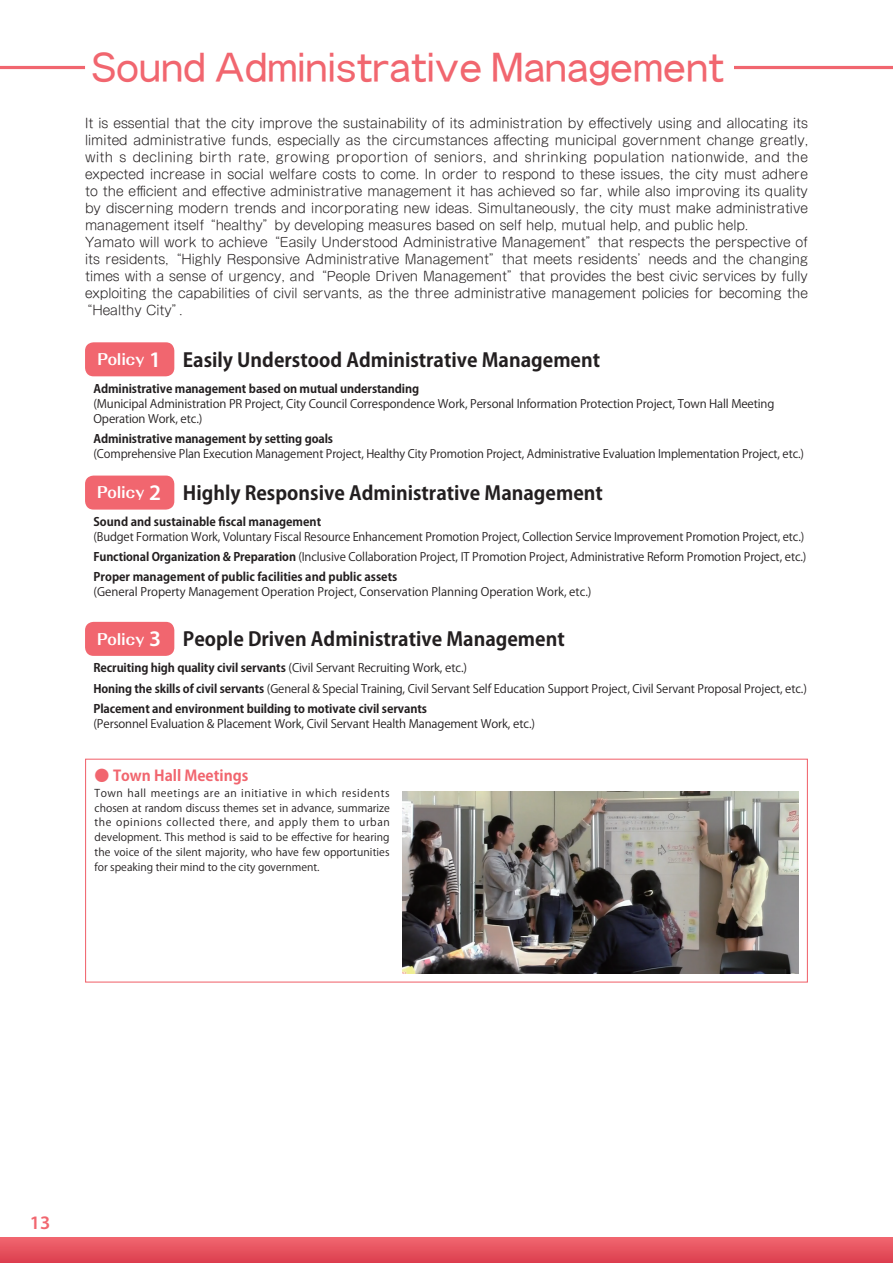
<style>
.page{position:relative;width:893px;height:1263px;background:#fff}
.page>*{position:absolute;margin:0;border:0;box-sizing:border-box;transform-origin:0 0}
.t1{font:36.15px "NIS WINKS L4 S4 83 pv RKSJ H";color:#f1666f}
.t2{font:700 19.2px "Koz Go Pr 6 N";color:#231f20}
.t3{font:600 19.2px "Myriad Pro";color:#f1666f}
.t4{font:700 14.85px "Koz Go Pr 6 N";color:#f1666f}
.t5{font:300 12.75px "Shin M Go Pro";color:#231f20}
.t6{font:300 12.75px "Shin M Go Pro";letter-spacing:.03em;color:#231f20}
.t7{font:11.7px/20.2px "Koz Go Pr 6 N";letter-spacing:-.01em;color:#231f20}
.t8{font:700 11.7px "Koz Go Pr 6 N";letter-spacing:-.01em;color:#231f20}
.t9{font:10.65px/14.9px "Koz Go Pr 6 N";color:#231f20;text-align:justify}
.s1{font-family:"Folk Pro";font-size:14.85px;color:#fff}
.s2{font-family:"Myriad Pro";font-weight:600;font-size:22.35px;color:#fff}
.s3{font-weight:700}
</style>
<div class="page">
<div style="left:0;top:1237px;width:893px;height:26px;background:linear-gradient(to bottom,#f16770,#dc404f)"></div>
<hr style="left:397px;top:66px;width:496px;height:3px;background:#f1666f">
<hr style="left:0;top:66px;width:85px;height:3px;background:#f1666f">
<div style="left:85px;top:342px;width:89px;height:34px;background:#f1666f;border-radius:9px"></div>
<div style="left:85px;top:476px;width:89px;height:34px;background:#f1666f;border-radius:9px"></div>
<div style="left:85px;top:622px;width:89px;height:34px;background:#f1666f;border-radius:9px"></div>
<div style="left:85px;top:759px;width:723px;height:223px;border:1px solid #f1666f"></div>
<img style="left:402px;top:791px;width:396px;height:182px">
<div style="left:91px;top:40px;width:642px;height:45px;background:#fff"></div>
<h1 class="t1" style="left:91px;top:49px;width:634px">Sound Administrative Management</h1>
<p class="t5" style="left:85px;top:113px;width:724px">It is essential that the city improve the sustainability of its administration by effectively using and allocating its</p>
<p class="t5" style="left:85px;top:130px;width:725px">limited administrative funds, especially as the circumstances affecting municipal government change greatly,</p>
<p class="t6" style="left:85px;top:147px;width:724px">with s declining birth rate, growing proportion of seniors, and shrinking population nationwide, and the</p>
<p class="t5" style="left:85px;top:164px;width:724px">expected increase in social welfare costs to come. In order to respond to these issues, the city must adhere</p>
<p class="t5" style="left:85px;top:181px;width:724px">to the efficient and effective administrative management it has achieved so far, while also improving its quality</p>
<p class="t5" style="left:85px;top:198px;width:724px">by discerning modern trends and incorporating new ideas. Simultaneously, the city must make administrative</p>
<p class="t5" style="left:85px;top:215px;width:665px">management itself “healthy”by developing measures based on self help, mutual help, and public help.</p>
<p class="t5" style="left:85px;top:232px;width:724px">Yamato will work to achieve “Easily Understood Administrative Management”that respects the perspective of</p>
<p class="t5" style="left:85px;top:249px;width:724px">its residents, “Highly Responsive Administrative Management”that meets residents’needs and the changing</p>
<p class="t5" style="left:85px;top:266px;width:724px">times with a sense of urgency, and “People Driven Management”that provides the best civic services by fully</p>
<p class="t5" style="left:85px;top:283px;width:724px">exploiting the capabilities of civil servants, as the three administrative management policies for becoming the</p>
<p class="t5" style="left:80px;top:300px;width:106px">“Healthy City”.</p>
<h2 class="t2" style="left:98px;top:349px;width:504px"><span class="s1">Policy</span> <span class="s2">1</span> Easily Understood Administrative Management</h2>
<p class="t8" style="left:94px;top:382px;width:327px">Administrative management based on mutual understanding</p>
<p class="t7" style="left:93px;top:396px;width:682px;line-height:14.9px">(Municipal Administration PR Project, City Council Correspondence Work, Personal Information Protection Project, Town Hall Meeting<br>Operation Work, etc.)</p>
<p class="t8" style="left:94px;top:432px;width:241px">Administrative management by setting goals</p>
<p class="t7" style="left:93px;top:444px;width:712px">(Comprehensive Plan Execution Management Project, Healthy City Promotion Project, Administrative Evaluation Implementation Project, etc.)</p>
<h2 class="t2" style="left:97px;top:482px;width:507px"><span class="s1">Policy</span> <span class="s2">2</span> Highly Responsive Administrative Management</h2>
<p class="t8" style="left:94px;top:515px;width:229px">Sound and sustainable fiscal management</p>
<p class="t7" style="left:93px;top:527px;width:715px">(Budget Formation Work, Voluntary Fiscal Resource Enhancement Promotion Project, Collection Service Improvement Promotion Project, etc.)<br><span class="s3">Functional Organization &amp; Preparation</span> (Inclusive Collaboration Project, IT Promotion Project, Administrative Reform Promotion Project, etc.)<br><span class="s3">Proper management of public facilities and public assets</span></p>
<p class="t7" style="left:94px;top:582px;width:500px">(General Property Management Operation Project, Conservation Planning Operation Work, etc.)</p>
<h2 class="t2" style="left:97px;top:628px;width:469px"><span class="s1">Policy</span> <span class="s2">3</span> People Driven Administrative Management</h2>
<p class="t7" style="left:93px;top:658px;width:715px"><span class="s3">Recruiting high quality civil servants</span> (Civil Servant Recruiting Work, etc.)<br><span class="s3">Honing the skills of civil servants</span> (General &amp; Special Training, Civil Servant Self Education Support Project, Civil Servant Proposal Project, etc.)<br><span class="s3">Placement and environment building to motivate civil servants</span></p>
<p class="t7" style="left:93px;top:714px;width:443px">(Personnel Evaluation &amp; Placement Work, Civil Servant Health Management Work, etc.)</p>
<p class="t4" style="left:95px;top:767px;width:155px">● Town Hall Meetings</p>
<p class="t9" style="left:95px;top:786px;width:297px">Town hall meetings are an initiative in which residents chosen at random discuss themes set in advance, summarize the opinions collected there, and apply them to urban development. This method is said to be effective for hearing the voice of the silent majority, who have few opportunities for speaking their mind to the city government.</p>
<h2 class="t3" style="left:30px;top:1210px;width:22px">13</h2>
</div>
